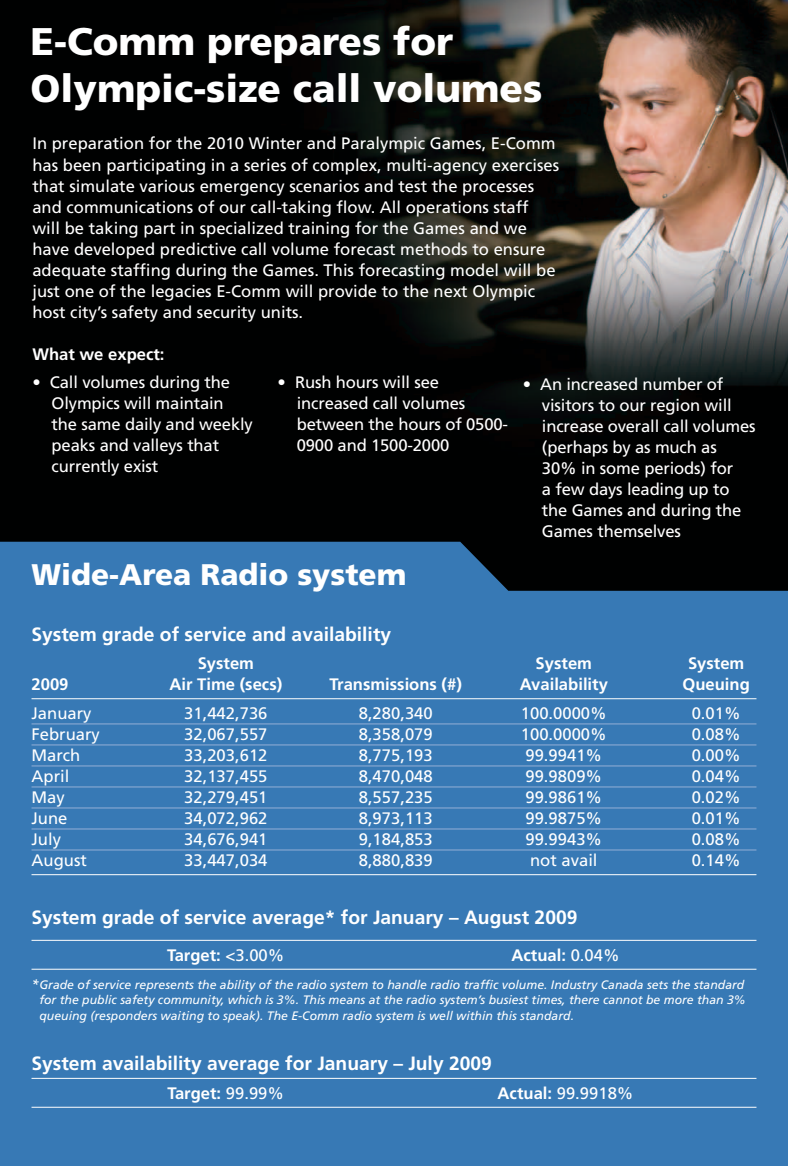
<style>
.page{position:relative;width:788px;height:1166px;background:#fff}
.page>*{position:absolute;margin:0;border:0;box-sizing:border-box;transform-origin:0 0}
.t1{font:900 38.5px/47.2px "Frutiger";color:#fff}
.Hed_02{font:900 29.75px "Frutiger";color:#fff}
.Stat_Hed_01{font:700 19.25px "Frutiger";color:#fff}
.Hed_04{font:700 19.25px "Frutiger";color:#fff}
.Body_intro{font:16.62px/21px "Frutiger";color:#fff}
.Body_Bold{font:700 16.62px "Frutiger";color:#fff}
.Stat_Hed_01-2{font:700 16.62px "Frutiger";color:#fff}
.Stat_Hed_01-3{font:16.62px "Frutiger";color:#fff}
.Body_intro-2{font:700 16.62px "Frutiger";color:#fff}
.ital_footnote{font:italic 12.25px/15.8px "Frutiger";color:#fff}
.s1{font-weight:400}
.s2{font-size:14px}
.s3{font-weight:700}
</style>
<div class="page">
<img style="left:0;top:0;width:788px;height:541px">
<div style="left:0;top:541px;width:788px;height:625px;background:#3779b5"></div>
<hr style="left:32px;top:698px;width:724px;height:1px;background:#fff">
<hr style="left:32px;top:723px;width:724px;height:1px;background:#94afd6">
<hr style="left:32px;top:744px;width:724px;height:1px;background:#94afd6">
<hr style="left:32px;top:765px;width:724px;height:1px;background:#94afd6">
<hr style="left:32px;top:786px;width:724px;height:1px;background:#94afd6">
<hr style="left:32px;top:807px;width:724px;height:1px;background:#94afd6">
<hr style="left:32px;top:828px;width:724px;height:1px;background:#94afd6">
<hr style="left:32px;top:849px;width:724px;height:1px;background:#94afd6">
<hr style="left:32px;top:874px;width:724px;height:1px;background:#fff">
<hr style="left:32px;top:940px;width:724px;height:1px;background:#fff">
<hr style="left:32px;top:968px;width:724px;height:1px;background:#fff">
<hr style="left:32px;top:1077px;width:724px;height:1px;background:#fff">
<hr style="left:32px;top:1106px;width:724px;height:1px;background:#fff">
<p class="t1" style="left:31px;top:17px;width:513px">E-Comm prepares for<br>Olympic-size call volumes</p>
<p class="Body_intro" style="left:32px;top:133px;width:528px">In preparation for the 2010 Winter and Paralympic Games, E-Comm has been participating in a series of complex, multi-agency exercises that simulate various emergency scenarios and test the processes and communications of our call-taking flow. All operations staff will be taking part in specialized training for the Games and we have developed predictive call volume forecast methods to ensure adequate staffing during the Games. This forecasting model will be just one of the legacies E-Comm will provide to the next Olympic host city’s safety and security units.</p>
<p class="Body_intro-2" style="left:32px;top:344px;width:134px">What we expect:</p>
<p class="Body_intro" style="left:52px;top:372px;width:203px;text-indent:-19px">• Call volumes during the<br>Olympics will maintain the same daily and weekly peaks and valleys that currently exist</p>
<p class="Body_intro" style="left:297px;top:372px;width:213px;text-indent:-19px">• Rush hours will see increased call volumes between the hours of 0500-<br>0900 and 1500-2000</p>
<p class="Body_intro" style="left:542px;top:374px;width:215px;text-indent:-19px">• An increased number of visitors to our region will increase overall call volumes (perhaps by as much as<br>30% in some periods) for<br>a few days leading up to the Games and during the<br>Games themselves</p>
<p class="Hed_02" style="left:32px;top:556px;width:376px">Wide-Area Radio system</p>
<p class="Hed_04" style="left:32px;top:622px;width:361px">System grade of service and availability</p>
<p class="Body_Bold" style="left:198px;top:654px;width:58px">System</p>
<p class="Body_Bold" style="left:535px;top:654px;width:58px">System</p>
<p class="Body_Bold" style="left:688px;top:654px;width:58px">System</p>
<p class="Body_Bold" style="left:32px;top:675px;width:38px">2009</p>
<p class="Body_Bold" style="left:169px;top:675px;width:114px">Air Time (secs)</p>
<p class="Body_Bold" style="left:329px;top:675px;width:134px">Transmissions (#)</p>
<p class="Body_Bold" style="left:519px;top:675px;width:90px">Availability</p>
<p class="Body_Bold" style="left:682px;top:675px;width:69px">Queuing</p>
<p class="Body_intro" style="left:32px;top:703px;width:62px">January</p>
<p class="Body_intro" style="left:184px;top:703px;width:85px">31,442,736</p>
<p class="Body_intro" style="left:359px;top:703px;width:75px">8,280,340</p>
<p class="Body_intro" style="left:521px;top:703px;width:87px">100.0000%</p>
<p class="Body_intro" style="left:691px;top:703px;width:50px">0.01%</p>
<p class="Body_intro" style="left:32px;top:724px;width:70px">February</p>
<p class="Body_intro" style="left:184px;top:724px;width:85px">32,067,557</p>
<p class="Body_intro" style="left:359px;top:724px;width:75px">8,358,079</p>
<p class="Body_intro" style="left:521px;top:724px;width:87px">100.0000%</p>
<p class="Body_intro" style="left:691px;top:724px;width:50px">0.08%</p>
<p class="Body_intro" style="left:32px;top:745px;width:50px">March</p>
<p class="Body_intro" style="left:184px;top:745px;width:85px">33,203,612</p>
<p class="Body_intro" style="left:359px;top:745px;width:75px">8,775,193</p>
<p class="Body_intro" style="left:525px;top:745px;width:78px">99.9941%</p>
<p class="Body_intro" style="left:691px;top:745px;width:50px">0.00%</p>
<p class="Body_intro" style="left:32px;top:766px;width:39px">April</p>
<p class="Body_intro" style="left:184px;top:766px;width:85px">32,137,455</p>
<p class="Body_intro" style="left:359px;top:766px;width:75px">8,470,048</p>
<p class="Body_intro" style="left:525px;top:766px;width:78px">99.9809%</p>
<p class="Body_intro" style="left:691px;top:766px;width:50px">0.04%</p>
<p class="Body_intro" style="left:32px;top:787px;width:35px">May</p>
<p class="Body_intro" style="left:184px;top:787px;width:85px">32,279,451</p>
<p class="Body_intro" style="left:359px;top:787px;width:75px">8,557,235</p>
<p class="Body_intro" style="left:525px;top:787px;width:78px">99.9861%</p>
<p class="Body_intro" style="left:691px;top:787px;width:50px">0.02%</p>
<p class="Body_intro" style="left:32px;top:808px;width:38px">June</p>
<p class="Body_intro" style="left:184px;top:808px;width:85px">34,072,962</p>
<p class="Body_intro" style="left:359px;top:808px;width:75px">8,973,113</p>
<p class="Body_intro" style="left:525px;top:808px;width:78px">99.9875%</p>
<p class="Body_intro" style="left:691px;top:808px;width:50px">0.01%</p>
<p class="Body_intro" style="left:32px;top:829px;width:31px">July</p>
<p class="Body_intro" style="left:184px;top:829px;width:85px">34,676,941</p>
<p class="Body_intro" style="left:359px;top:829px;width:75px">9,184,853</p>
<p class="Body_intro" style="left:525px;top:829px;width:78px">99.9943%</p>
<p class="Body_intro" style="left:691px;top:829px;width:50px">0.08%</p>
<p class="Body_intro" style="left:32px;top:850px;width:57px">August</p>
<p class="Body_intro" style="left:184px;top:850px;width:85px">33,447,034</p>
<p class="Body_intro" style="left:359px;top:850px;width:75px">8,880,839</p>
<p class="Body_intro" style="left:530px;top:850px;width:69px">not avail</p>
<p class="Body_intro" style="left:691px;top:850px;width:50px">0.14%</p>
<p class="Stat_Hed_01" style="left:32px;top:906px;width:547px">System grade of service average* for January – August 2009</p>
<p class="Stat_Hed_01-2" style="left:167px;top:945px;width:119px">Target: <span class="s1">&lt;3.00%</span></p>
<p class="Stat_Hed_01-2" style="left:511px;top:945px;width:110px">Actual: <span class="s1">0.04%</span></p>
<p class="ital_footnote" style="left:39px;top:976px;width:708px;text-indent:-8px"><span class="s2">*</span>Grade of service represents the ability of the radio system to handle radio traffic volume. Industry Canada sets the standard for the public safety community, which is 3%. This means at the radio system’s busiest times, there cannot be more than 3% queuing (responders waiting to speak). The E-Comm radio system is well within this standard.</p>
<p class="Stat_Hed_01" style="left:32px;top:1052px;width:462px">System availability average for January – July 2009</p>
<p class="Stat_Hed_01-2" style="left:168px;top:1083px;width:118px">Target: <span class="s1">99.99%</span></p>
<p class="Stat_Hed_01-3" style="left:497px;top:1083px;width:137px"><span class="s3">Actual:</span> 99.9918%</p>
</div>
